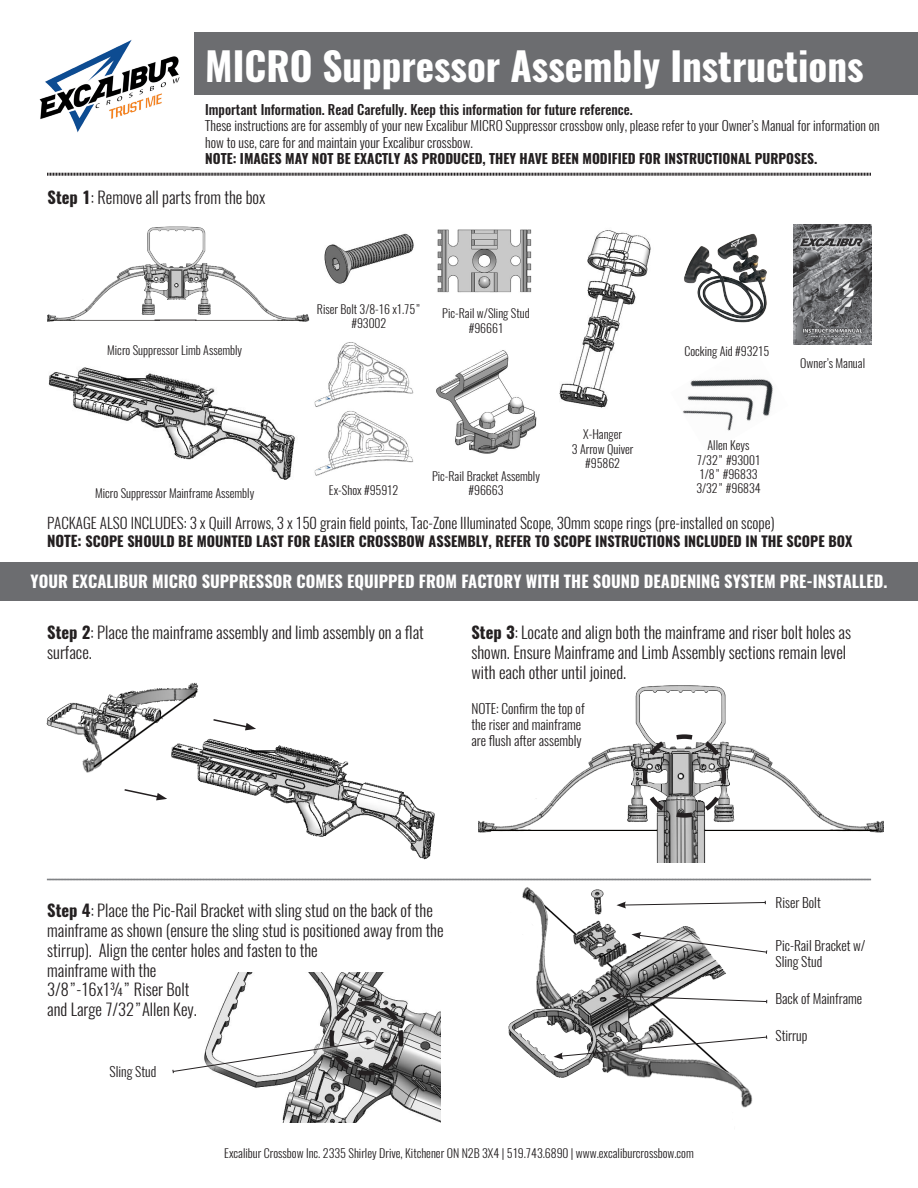
<style>
.page{position:relative;width:918px;height:1188px;background:#fff}
.page>*{position:absolute;margin:0;border:0;box-sizing:border-box;transform-origin:0 0}
.t1{font:700 39px "Oswald";color:#fff}
.t2{font:300 16.5px/19.8px "Oswald";color:#231f20}
.t3{font:700 16.5px "Oswald";color:#fff}
.t4{font:300 15px "Oswald";color:#231f20}
.t5{font:700 14.25px "Oswald";color:#231f20}
.t6{font:300 13.5px/16.2px "Oswald";color:#231f20}
.t7{font:700 13.5px "Oswald";color:#231f20}
.t8{font:500 13.5px "Oswald";color:#231f20}
.t9{font:300 12px/14.4px "Oswald";color:#231f20;text-align:center}
.s1{font-weight:700}
.s2{font-size:15px}
</style>
<div class="page">
<img style="left:437px;top:229px;width:95px;height:64px">
<img style="left:324px;top:233px;width:90px;height:51px">
<img style="left:684px;top:233px;width:83px;height:90px">
<img style="left:559px;top:230px;width:92px;height:178px">
<img style="left:683px;top:379px;width:90px;height:52px">
<img style="left:436px;top:350px;width:101px;height:104px">
<div style="left:0;top:562px;width:918px;height:40px;background:#6c6d70"></div>
<div style="left:194px;top:32px;width:724px;height:63px;background:#6c6d70"></div>
<img style="left:39px;top:40px;width:141px;height:93px">
<img style="left:794px;top:224px;width:77px;height:120px">
<img style="left:508px;top:887px;width:260px;height:221px">
<img style="left:225px;top:972px;width:216px;height:151px">
<img style="left:47px;top:226px;width:263px;height:96px">
<img style="left:46px;top:682px;width:389px;height:178px">
<img style="left:48px;top:367px;width:247px;height:113px">
<div style="left:160px;top:300px;width:35px;height:50px;background:#fff"></div>
<img style="left:314px;top:342px;width:100px;height:134px">
<hr style="left:155px;top:320px;width:42px;height:1px;background:#231f20">
<img style="left:479px;top:685px;width:404px;height:178px">
<svg style="left:212px;top:718px;width:44px;height:12px"></svg>
<svg style="left:123px;top:788px;width:44px;height:12px"></svg>
<svg style="left:641px;top:732px;width:87px;height:88px"></svg>
<svg style="left:47px;top:172px;width:824px;height:4px;background:#908e8e"></svg>
<svg style="left:47px;top:878px;width:824px;height:3px;background:#b8b9ba"></svg>
<svg style="left:616px;top:901px;width:150px;height:7px"></svg>
<svg style="left:225px;top:1078px;width:159px;height:4px"></svg>
<svg style="left:554px;top:1035px;width:213px;height:24px"></svg>
<svg style="left:622px;top:923px;width:146px;height:40px"></svg>
<svg style="left:632px;top:932px;width:135px;height:22px"></svg>
<svg style="left:172px;top:999px;width:234px;height:79px"></svg>
<svg style="left:612px;top:993px;width:155px;height:10px"></svg>
<p class="t1" style="left:205px;top:39px;width:660px">MICRO Suppressor Assembly Instructions</p>
<p class="t8" style="left:205px;top:100px;width:429px">Important Information. Read Carefully. Keep this information for future reference.</p>
<p class="t6" style="left:205px;top:118px;width:676px">These instructions are for assembly of your new Excalibur MICRO Suppressor crossbow only, please refer to your Owner’s Manual for information on how to use, care for and maintain your Excalibur crossbow.</p>
<p class="t7" style="left:205px;top:149px;width:614px">NOTE: IMAGES MAY NOT BE EXACTLY AS PRODUCED, THEY HAVE BEEN MODIFIED FOR INSTRUCTIONAL PURPOSES.</p>
<p class="t2" style="left:48px;top:187px;width:219px"><span class="s1">Step 1</span>: Remove all parts from the box</p>
<p class="t9" style="left:107px;top:343px;width:137px">Micro Suppressor Limb Assembly</p>
<p class="t9" style="left:95px;top:486px;width:161px">Micro Suppressor Mainframe Assembly</p>
<p class="t9" style="left:317px;top:302px;width:106px">Riser Bolt 3/8-16 x1.75”</p>
<p class="t9" style="left:351px;top:316px;width:36px">#93002</p>
<p class="t9" style="left:442px;top:306px;width:89px">Pic-Rail w/Sling Stud #96661</p>
<p class="t9" style="left:329px;top:483px;width:71px">Ex-Shox #95912</p>
<p class="t9" style="left:432px;top:469px;width:109px">Pic-Rail Bracket Assembly #96663</p>
<p class="t9" style="left:583px;top:427px;width:40px">X-Hanger</p>
<p class="t9" style="left:572px;top:442px;width:63px">3 Arrow Quiver</p>
<p class="t9" style="left:585px;top:456px;width:36px">#95862</p>
<p class="t9" style="left:684px;top:344px;width:86px">Cocking Aid #93215</p>
<p class="t9" style="left:708px;top:438px;width:44px">Allen Keys</p>
<p class="t9" style="left:697px;top:453px;width:65px">7/32” #93001</p>
<p class="t9" style="left:700px;top:467px;width:59px">1/8” #96833</p>
<p class="t9" style="left:696px;top:481px;width:66px">3/32” #96834</p>
<p class="t9" style="left:800px;top:356px;width:66px">Owner’s Manual</p>
<p class="t4" style="left:47px;top:513px;width:729px">PACKAGE ALSO INCLUDES: 3 x Quill Arrows, 3 x 150 grain field points, Tac-Zone Illuminated Scope, 30mm scope rings (pre-installed on scope)</p>
<p class="t5" style="left:47px;top:531px;width:807px"><span class="s2">NOTE:</span> SCOPE SHOULD BE MOUNTED LAST FOR EASIER CROSSBOW ASSEMBLY, REFER TO SCOPE INSTRUCTIONS INCLUDED IN THE SCOPE BOX</p>
<p class="t3" style="left:31px;top:570px;width:858px">YOUR EXCALIBUR MICRO SUPPRESSOR COMES EQUIPPED FROM FACTORY WITH THE SOUND DEADENING SYSTEM PRE-INSTALLED.</p>
<p class="t2" style="left:47px;top:623px;width:378px"><span class="s1">Step 2</span>: Place the mainframe assembly and limb assembly on a flat surface.</p>
<p class="t2" style="left:471px;top:623px;width:381px"><span class="s1">Step 3</span>: Locate and align both the mainframe and riser bolt holes as shown. Ensure Mainframe and Limb Assembly sections remain level with each other until joined.</p>
<p class="t6" style="left:471px;top:700px;width:115px">NOTE: Confirm the top of the riser and mainframe are flush after assembly</p>
<p class="t2" style="left:47px;top:901px;width:398px"><span class="s1">Step 4</span>: Place the Pic-Rail Bracket with sling stud on the back of the mainframe as shown (ensure the sling stud is positioned away from the stirrup). Align the center holes and fasten to the<br>mainframe with the<br>3/8”-16x1¾” Riser Bolt<br>and Large 7/32”Allen Key.</p>
<p class="t6" style="left:110px;top:1064px;width:48px">Sling Stud</p>
<p class="t6" style="left:776px;top:895px;width:47px">Riser Bolt</p>
<p class="t6" style="left:776px;top:937px;width:92px">Pic-Rail Bracket w/<br>Sling Stud</p>
<p class="t6" style="left:776px;top:991px;width:88px">Back of Mainframe</p>
<p class="t6" style="left:776px;top:1027px;width:33px">Stirrup</p>
<p class="t9" style="left:224px;top:1146px;width:471px">Excalibur Crossbow Inc. 2335 Shirley Drive, Kitchener ON N2B 3X4 | 519.743.6890 | www.excaliburcrossbow.com</p>
</div>
